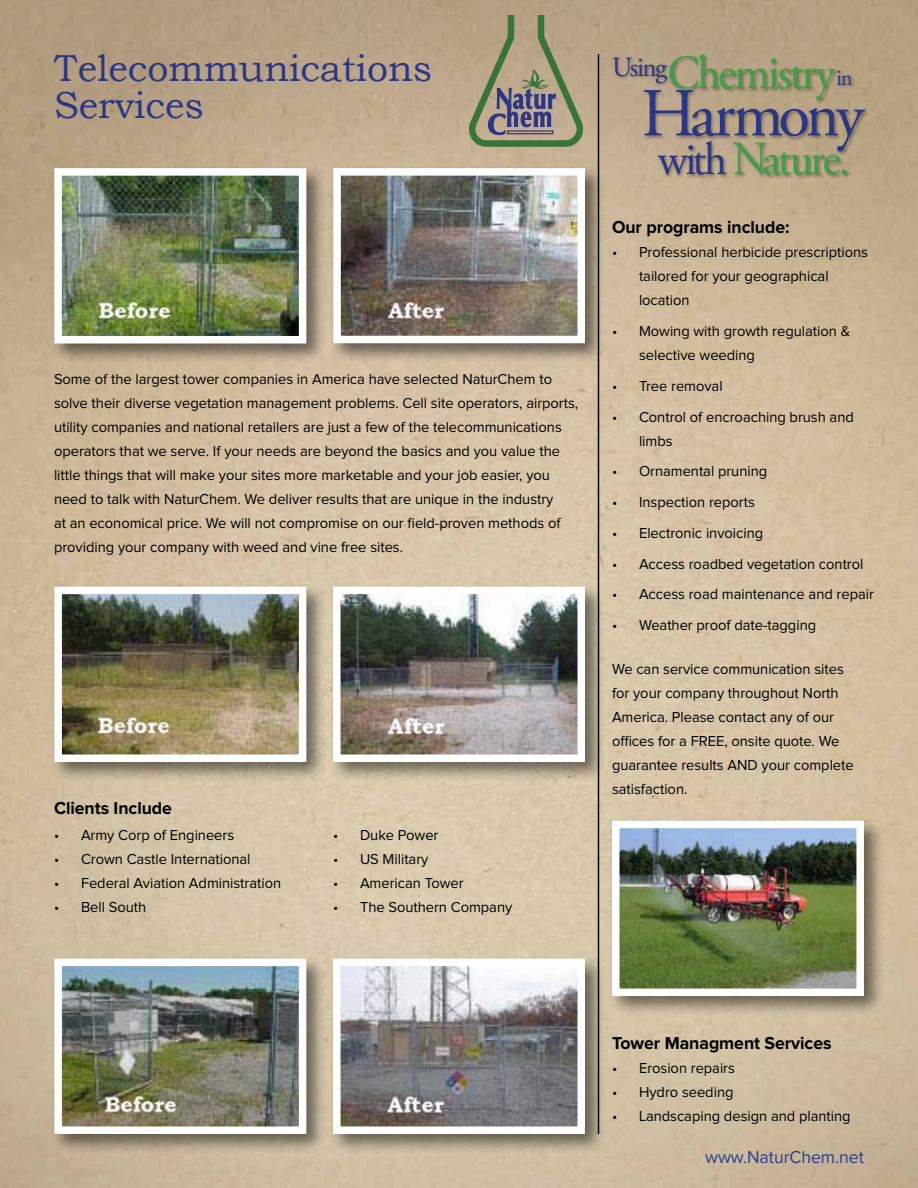
<style>
.page{position:relative;width:918px;height:1188px;background:#fff}
.page>*{position:absolute;margin:0;border:0;box-sizing:border-box;transform-origin:0 0}
.t1{font:64.95px "Adobe Garamond Pro";letter-spacing:-.06em;color:#2b3684}
.t2{font:47.55px "Adobe Garamond Pro";letter-spacing:-.05em;color:#3f9f47;scale:.96 1}
.t3{font:47.55px "Adobe Garamond Pro";letter-spacing:-.05em;color:#3f9f47;scale:.94 1}
.t4{font:37.5px/37.5px "Bookman Old Style";color:#2b3684}
.t5{font:700 18px "Proxima Nova";color:#000}
.t6{font:18px "Proxima Nova";color:#25408f}
.t7{font:15px/24px "Proxima Nova";color:#000}
.s1{font-size:23.25px;color:#2b3684}
.s2{font-size:68.4px}
.s3{font-size:46.35px;color:#2b3684}
</style>
<div class="page">
<img style="left:0;top:0;width:918px;height:1188px">
<div style="left:51px;top:164px;width:276px;height:200px;background:#000;opacity:.5"></div>
<img style="left:63px;top:177px;width:234px;height:158px">
<div style="left:54px;top:168px;width:252px;height:176px;border:8px solid #fff"></div>
<div style="left:330px;top:164px;width:275px;height:200px;background:#000;opacity:.5"></div>
<img style="left:342px;top:177px;width:234px;height:157px">
<div style="left:333px;top:168px;width:252px;height:175px;border:8px solid #fff"></div>
<div style="left:51px;top:583px;width:276px;height:199px;background:#000;opacity:.5"></div>
<img style="left:63px;top:596px;width:234px;height:157px">
<div style="left:54px;top:587px;width:252px;height:175px;border:8px solid #fff"></div>
<div style="left:329px;top:583px;width:276px;height:199px;background:#000;opacity:.5"></div>
<img style="left:342px;top:596px;width:234px;height:157px">
<div style="left:333px;top:587px;width:252px;height:175px;border:8px solid #fff"></div>
<hr style="left:598px;top:54px;width:1px;height:1080px;background:#000">
<div style="left:611px;top:53px;width:258px;height:126px;background:#000;opacity:.35"></div>
<div style="left:608px;top:817px;width:276px;height:199px;background:#000;opacity:.5"></div>
<img style="left:621px;top:830px;width:234px;height:157px">
<div style="left:612px;top:821px;width:252px;height:175px;border:8px solid #fff"></div>
<div style="left:51px;top:955px;width:276px;height:199px;background:#000;opacity:.5"></div>
<img style="left:63px;top:968px;width:234px;height:157px">
<div style="left:54px;top:959px;width:252px;height:175px;border:8px solid #fff"></div>
<div style="left:329px;top:955px;width:276px;height:199px;background:#000;opacity:.5"></div>
<img style="left:342px;top:968px;width:234px;height:157px">
<div style="left:333px;top:959px;width:252px;height:175px;border:8px solid #fff"></div>
<svg style="left:465px;top:9px;width:125px;height:143px;background:#9e977f"></svg>
<div style="left:507px;top:130px;width:46px;height:4px;border:1px solid #2f2f80"></div>
<h3 class="t4" style="left:54px;top:49px;width:380px">Telecommunications<br>Services</h3>
<p class="t7" style="left:54px;top:367px;width:526px">Some of the largest tower companies in America have selected NaturChem to solve their diverse vegetation management problems. Cell site operators, airports, utility companies and national retailers are just a few of the telecommunications operators that we serve. If your needs are beyond the basics and you value the little things that will make your sites more marketable and your job easier, you need to talk with NaturChem. We deliver results that are unique in the industry<br>at an economical price. We will not compromise on our field-proven methods of providing your company with weed and vine free sites.</p>
<p class="t5" style="left:54px;top:798px;width:120px">Clients Include</p>
<p class="t7" style="left:54px;top:823px;width:182px">• Army Corp of Engineers</p>
<p class="t7" style="left:54px;top:847px;width:198px">• Crown Castle International</p>
<p class="t7" style="left:54px;top:871px;width:229px">• Federal Aviation Administration</p>
<p class="t7" style="left:54px;top:895px;width:94px">• Bell South</p>
<p class="t7" style="left:333px;top:823px;width:107px">• Duke Power</p>
<p class="t7" style="left:333px;top:847px;width:97px">• US Military</p>
<p class="t7" style="left:333px;top:871px;width:132px">• American Tower</p>
<p class="t7" style="left:333px;top:895px;width:181px">• The Southern Company</p>
<h2 class="t2" style="left:612px;top:45px;width:252px"><sup>Using</sup>Chemistry<span class="s1">in</span></h2>
<h1 class="t1" style="left:641px;top:76px;width:225px"><span class="s2">H</span>armony</h1>
<h2 class="t3" style="left:658px;top:130px;width:205px"><span class="s3">with</span> Nature.</h2>
<p class="t5" style="left:612px;top:217px;width:179px">Our programs include:</p>
<p class="t7" style="left:639px;top:241px;width:231px;text-indent:-27px">• Professional herbicide prescriptions tailored for your geographical location</p>
<p class="t7" style="left:639px;top:319px;width:213px;text-indent:-27px">• Mowing with growth regulation &amp; selective weeding</p>
<p class="t7" style="left:612px;top:374px;width:112px">• Tree removal</p>
<p class="t7" style="left:639px;top:405px;width:216px;text-indent:-27px">• Control of encroaching brush and limbs</p>
<p class="t7" style="left:612px;top:460px;width:157px">• Ornamental pruning</p>
<p class="t7" style="left:612px;top:490px;width:144px">• Inspection reports</p>
<p class="t7" style="left:612px;top:521px;width:153px">• Electronic invoicing</p>
<p class="t7" style="left:612px;top:552px;width:253px">• Access roadbed vegetation control</p>
<p class="t7" style="left:612px;top:583px;width:263px">• Access road maintenance and repair</p>
<p class="t7" style="left:612px;top:613px;width:206px">• Weather proof date-tagging</p>
<p class="t7" style="left:612px;top:658px;width:243px">We can service communication sites for your company throughout North<br>America. Please contact any of our offices for a FREE, onsite quote. We guarantee results AND your complete satisfaction.</p>
<p class="t5" style="left:612px;top:1032px;width:221px">Tower Managment Services</p>
<p class="t7" style="left:612px;top:1056px;width:124px">• Erosion repairs</p>
<p class="t7" style="left:612px;top:1080px;width:123px">• Hydro seeding</p>
<p class="t7" style="left:612px;top:1104px;width:240px">• Landscaping design and planting</p>
<p class="t6" style="left:705px;top:1147px;width:160px">www.NaturChem.net</p>
</div>
